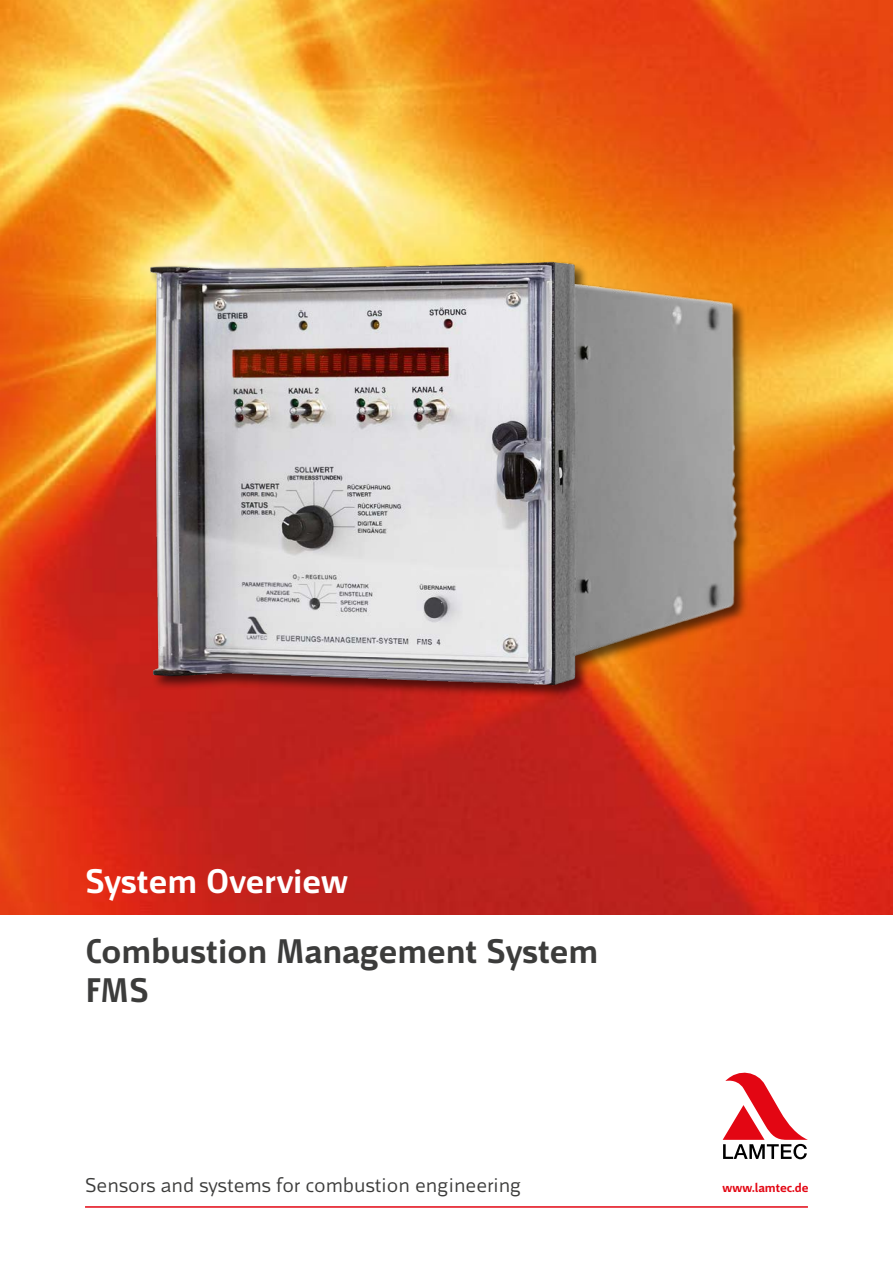
<style>
.page{position:relative;width:893px;height:1263px;background:#fff}
.page>*{position:absolute;margin:0;border:0;box-sizing:border-box;transform-origin:0 0}
.t1{font:700 36px/39px "Mr Jones";color:#3c3c3b}
.t2{font:700 36px "Mr Jones";color:#fff}
.t3{font:21px "Mr Jones";color:#3c3c3b}
.t4{font:700 13.2px "Mr Jones";color:#e30613}
</style>
<div class="page">
<img style="left:0;top:0;width:893px;height:914px">
<svg style="left:723px;top:1072px;width:85px;height:87px"></svg>
<hr style="left:85px;top:1206px;width:723px;height:2px;background:#e30613">
<img style="left:117px;top:242px;width:656px;height:464px">
<h1 class="t2" style="left:85px;top:862px;width:264px">System Overview</h1>
<h1 class="t1" style="left:85px;top:931px;width:515px">Combustion Management System<br>FMS</h1>
<p class="t3" style="left:85px;top:1173px;width:438px">Sensors and systems for combustion engineering</p>
<p class="t4" style="left:722px;top:1180px;width:88px">www.lamtec.de</p>
</div>
